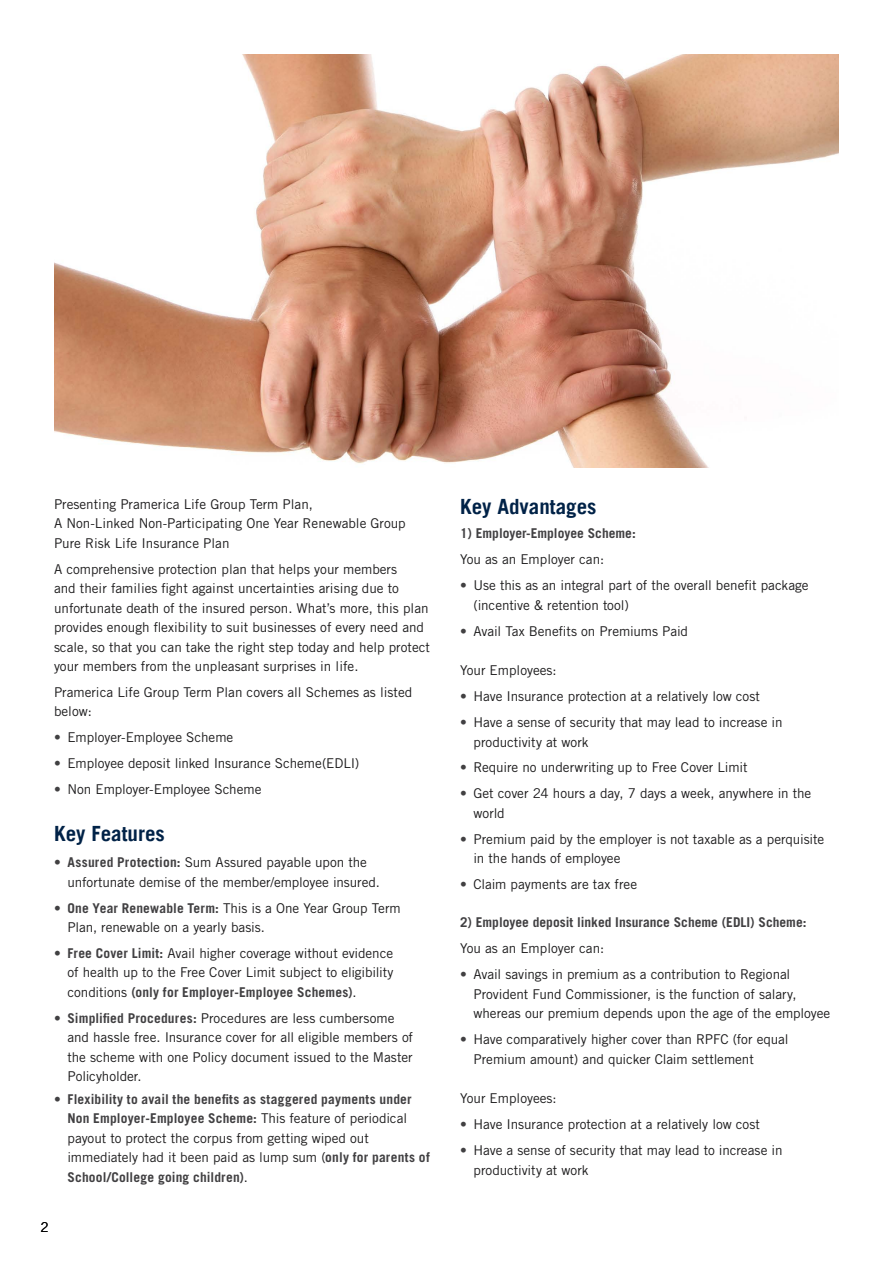
<style>
.page{position:relative;width:893px;height:1263px;background:#fff}
.page>*{position:absolute;margin:0;border:0;box-sizing:border-box;transform-origin:0 0}
.t1{font:700 21px "Trade Gothic LT";color:#002247}
.t2{font:13.5px/19.5px "Trade Gothic LT Std";color:#1c1b1c}
.t3{font:700 13.5px/19.5px "Trade Gothic LT Std";letter-spacing:.005em;color:#414042}
.t4{font:13.5px "Trade Gothic LT";color:#000}
.s1{font-weight:700;color:#414042}
.s2{font-weight:400;color:#1c1b1c}
</style>
<div class="page">
<img style="left:54px;top:54px;width:785px;height:413px">
<p class="t2" style="left:54px;top:494px;width:353px">Presenting Pramerica Life Group Term Plan,<br>A Non-Linked Non-Participating One Year Renewable Group<br>Pure Risk Life Insurance Plan</p>
<p class="t2" style="left:54px;top:559px;width:378px">A comprehensive protection plan that helps your members<br>and their families fight against uncertainties arising due to unfortunate death of the insured person. What’s more, this plan provides enough flexibility to suit businesses of every need and scale, so that you can take the right step today and help protect your members from the unpleasant surprises in life.</p>
<p class="t2" style="left:54px;top:682px;width:360px">Pramerica Life Group Term Plan covers all Schemes as listed below:</p>
<p class="t2" style="left:54px;top:727px;width:181px"><span class="s1">•</span> Employer-Employee Scheme</p>
<p class="t2" style="left:54px;top:753px;width:307px"><span class="s1">•</span> Employee deposit linked Insurance Scheme(EDLI)</p>
<p class="t2" style="left:54px;top:779px;width:209px"><span class="s1">•</span> Non Employer-Employee Scheme</p>
<h1 class="t1" style="left:54px;top:821px;width:112px">Key Features</h1>
<p class="t2" style="left:68px;top:852px;width:314px;text-indent:-14px"><span class="s1">• Assured Protection:</span> Sum Assured payable upon the unfortunate demise of the member/employee insured.</p>
<p class="t2" style="left:68px;top:898px;width:335px;text-indent:-14px"><span class="s1">• One Year Renewable Term:</span> This is a One Year Group Term<br>Plan, renewable on a yearly basis.</p>
<p class="t2" style="left:68px;top:943px;width:327px;text-align:justify;text-indent:-14px"><span class="s1">• Free Cover Limit:</span> Avail higher coverage without evidence of health up to the Free Cover Limit subject to eligibility conditions <span class="s1">(only for Employer-Employee Schemes)</span>.</p>
<p class="t2" style="left:68px;top:1008px;width:347px;text-indent:-14px"><span class="s1">• Simplified Procedures:</span> Procedures are less cumbersome and hassle free. Insurance cover for all eligible members of the scheme with one Policy document issued to the Master Policyholder.</p>
<p class="t3" style="left:68px;top:1089px;width:364px;text-indent:-14px">• Flexibility to avail the benefits as staggered payments under Non Employer-Employee Scheme: <span class="s2">This feature of periodical payout to protect the corpus from getting wiped out immediately had it been paid as lump sum (</span>only for parents of School/College going children)<span class="s2">.</span></p>
<p class="t4" style="left:40px;top:1219px;width:10px">2</p>
<h1 class="t1" style="left:460px;top:494px;width:138px">Key Advantages</h1>
<p class="t3" style="left:460px;top:524px;width:177px">1) Employer-Employee Scheme:</p>
<p class="t2" style="left:460px;top:550px;width:146px">You as an Employer can:</p>
<p class="t2" style="left:473px;top:575px;width:337px;text-indent:-14px"><span class="s1">•</span> Use this as an integral part of the overall benefit package (incentive &amp; retention tool)</p>
<p class="t2" style="left:460px;top:621px;width:230px"><span class="s1">•</span> Avail Tax Benefits on Premiums Paid</p>
<p class="t2" style="left:460px;top:661px;width:98px">Your Employees:</p>
<p class="t2" style="left:460px;top:686px;width:302px"><span class="s1">•</span> Have Insurance protection at a relatively low cost</p>
<p class="t2" style="left:473px;top:712px;width:311px;text-indent:-14px"><span class="s1">•</span> Have a sense of security that may lead to increase in productivity at work</p>
<p class="t2" style="left:460px;top:758px;width:289px"><span class="s1">•</span> Require no underwriting up to Free Cover Limit</p>
<p class="t2" style="left:473px;top:784px;width:339px;text-indent:-14px"><span class="s1">•</span> Get cover 24 hours a day, 7 days a week, anywhere in the world</p>
<p class="t2" style="left:473px;top:829px;width:352px;text-indent:-14px"><span class="s1">•</span> Premium paid by the employer is not taxable as a perquisite in the hands of employee</p>
<p class="t2" style="left:460px;top:874px;width:179px"><span class="s1">•</span> Claim payments are tax free</p>
<p class="t3" style="left:460px;top:912px;width:348px">2) Employee deposit linked Insurance Scheme (EDLI) Scheme:</p>
<p class="t2" style="left:460px;top:938px;width:146px">You as an Employer can:</p>
<p class="t2" style="left:473px;top:964px;width:358px;text-indent:-14px"><span class="s1">•</span> Avail savings in premium as a contribution to Regional<br>Provident Fund Commissioner, is the function of salary, whereas our premium depends upon the age of the employee</p>
<p class="t2" style="left:473px;top:1029px;width:317px;text-indent:-14px"><span class="s1">•</span> Have comparatively higher cover than RPFC (for equal<br>Premium amount) and quicker Claim settlement</p>
<p class="t2" style="left:460px;top:1088px;width:98px">Your Employees:</p>
<p class="t2" style="left:460px;top:1114px;width:302px"><span class="s1">•</span> Have Insurance protection at a relatively low cost</p>
<p class="t2" style="left:473px;top:1140px;width:311px;text-indent:-14px"><span class="s1">•</span> Have a sense of security that may lead to increase in productivity at work</p>
</div>
